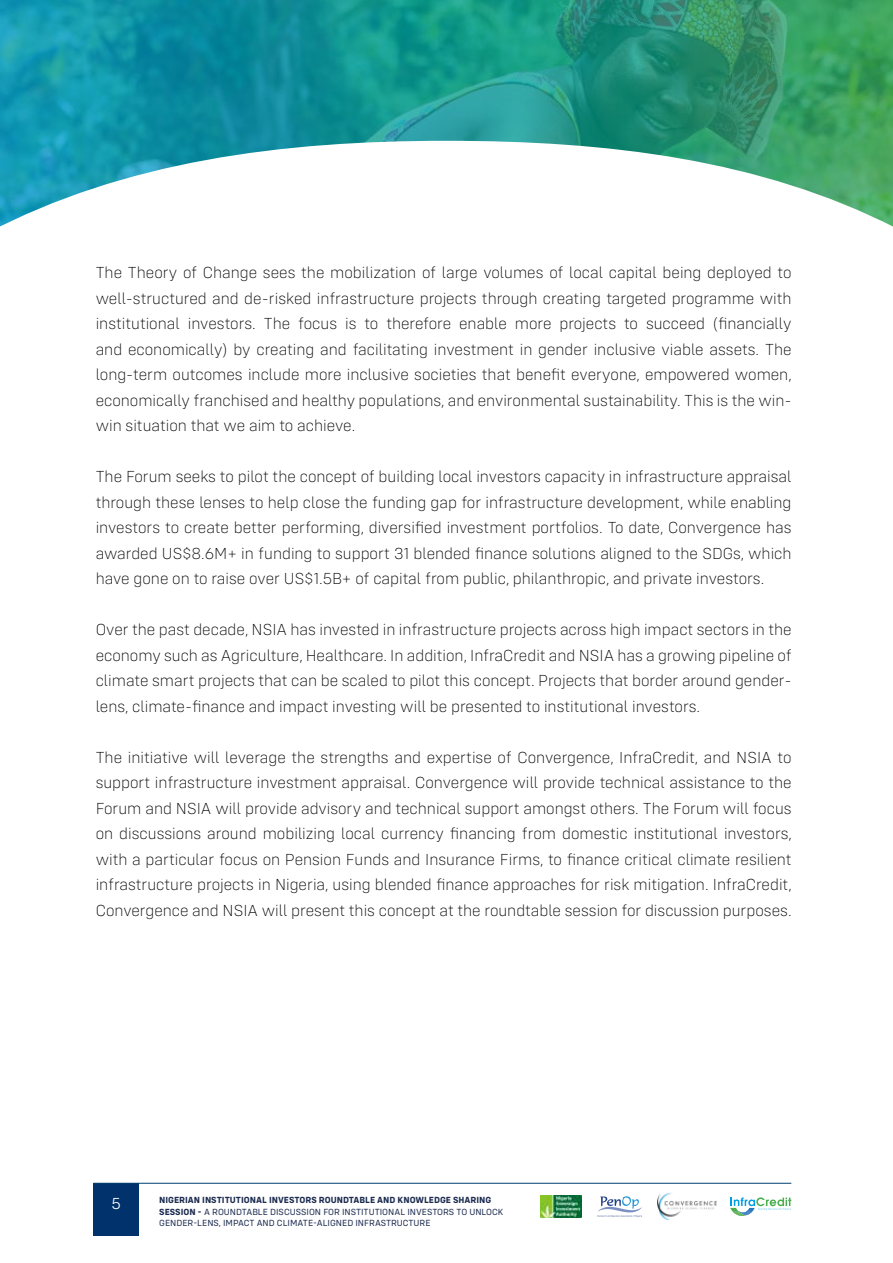
<style>
.page{position:relative;width:893px;height:1263px;background:#fff}
.page>*{position:absolute;margin:0;border:0;box-sizing:border-box;transform-origin:0 0}
.t1{font:200 16.5px/25.5px "Config";color:#000;text-align:justify}
.t2{font:300 16.5px "Config";color:#fff}
.t3{font:9.15px/11.9px "Config";color:#1d2c50}
.s1{font-weight:700}
</style>
<div class="page">
<div style="left:93px;top:1183px;width:46px;height:53px;background:#01326b"></div>
<hr style="left:94px;top:1183px;width:697px;height:1px;background:#00406d">
<svg style="left:0;top:0;width:893px;height:227px"></svg>
<img style="left:658px;top:1192px;width:59px;height:27px">
<img style="left:541px;top:1196px;width:41px;height:22px">
<svg style="left:730px;top:1197px;width:61px;height:19px"></svg>
<svg style="left:597px;top:1196px;width:45px;height:21px"></svg>
<p class="t1" style="left:96px;top:260px;width:697px">The Theory of Change sees the mobilization of large volumes of local capital being deployed to well-structured and de-risked infrastructure projects through creating targeted programme with institutional investors. The focus is to therefore enable more projects to succeed (financially and economically) by creating and facilitating investment in gender inclusive viable assets. The long-term outcomes include more inclusive societies that benefit everyone, empowered women, economically franchised and healthy populations, and environmental sustainability. This is the win&shy;win situation that we aim to achieve.</p>
<p class="t1" style="left:96px;top:464px;width:697px">The Forum seeks to pilot the concept of building local investors capacity in infrastructure appraisal through these lenses to help close the funding gap for infrastructure development, while enabling investors to create better performing, diversified investment portfolios. To date, Convergence has awarded US$8.6M+ in funding to support 31 blended finance solutions aligned to the SDGs, which have gone on to raise over US$1.5B+ of capital from public, philanthropic, and private investors.</p>
<p class="t1" style="left:96px;top:617px;width:697px">Over the past decade, NSIA has invested in infrastructure projects across high impact sectors in the economy such as Agriculture, Healthcare. In addition, InfraCredit and NSIA has a growing pipeline of climate smart projects that can be scaled to pilot this concept. Projects that border around gender&shy;lens, climate-finance and impact investing will be presented to institutional investors.</p>
<p class="t1" style="left:96px;top:745px;width:697px">The initiative will leverage the strengths and expertise of Convergence, InfraCredit, and NSIA to support infrastructure investment appraisal. Convergence will provide technical assistance to the Forum and NSIA will provide advisory and technical support amongst others. The Forum will focus on discussions around mobilizing local currency financing from domestic institutional investors, with a particular focus on Pension Funds and Insurance Firms, to finance critical climate resilient infrastructure projects in Nigeria, using blended finance approaches for risk mitigation. InfraCredit, Convergence and NSIA will present this concept at the roundtable session for discussion purposes.</p>
<p class="t2" style="left:111px;top:1193px;width:11px">5</p>
<p class="t3" style="left:159px;top:1194px;width:346px"><span class="s1">NIGERIAN INSTITUTIONAL INVESTORS ROUNDTABLE AND KNOWLEDGE SHARING<br>SESSION -</span> A ROUNDTABLE DISCUSSION FOR INSTITUTIONAL INVESTORS TO UNLOCK<br>GENDER-LENS, IMPACT AND CLIMATE-ALIGNED INFRASTRUCTURE</p>
</div>
